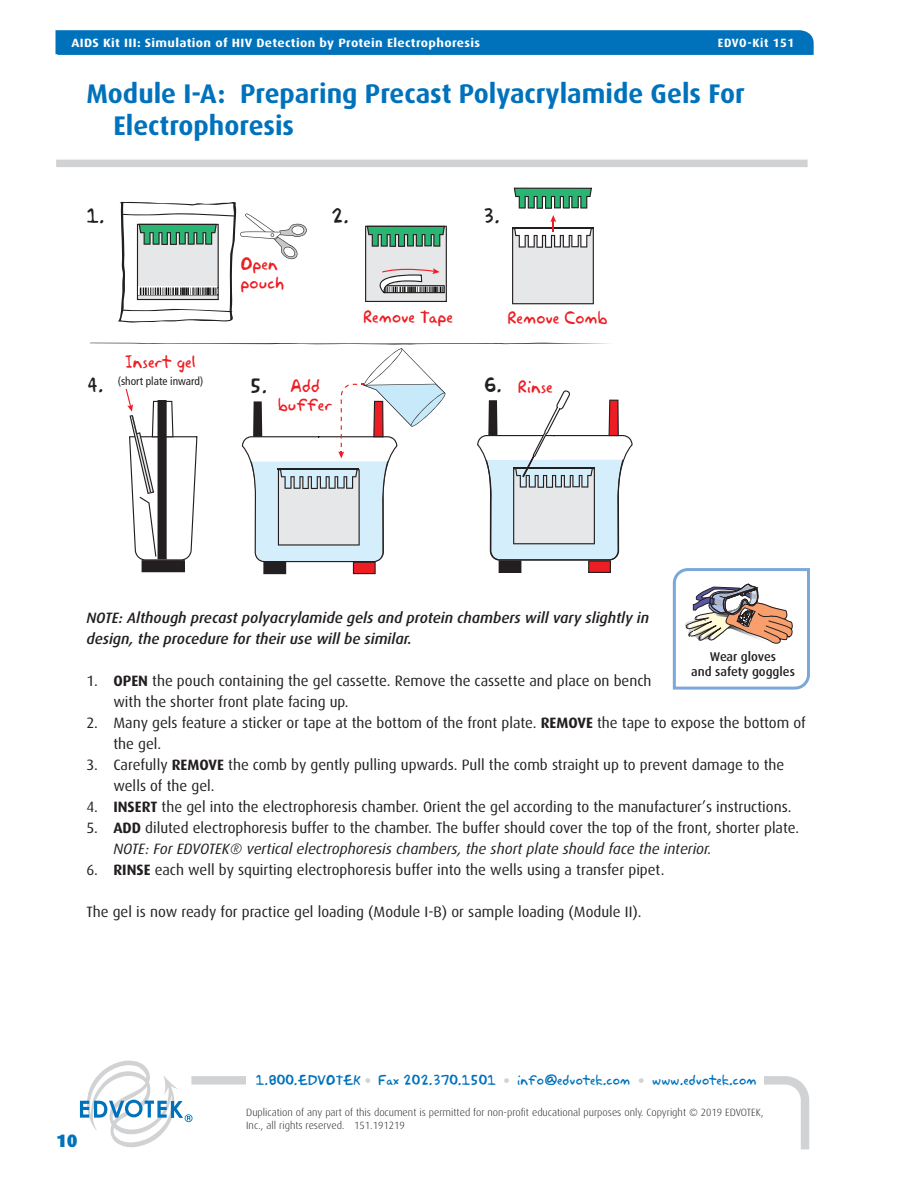
<style>
.page{position:relative;width:918px;height:1188px;background:#fff}
.page>*{position:absolute;margin:0;border:0;box-sizing:border-box;transform-origin:0 0}
.t1{font:700 27px/32.4px "Dax";color:#0072bc}
.t2{font:18.3px "Akbar Plain";color:#231f20}
.t3{font:900 18px "Dax";color:#0072bc}
.t4{font:15.9px/19.2px "Akbar Plain";color:#ee1d23}
.t5{font:15px/21px "Dax";color:#231f20}
.t6{font:italic 500 15px/21px "Dax";color:#231f20}
.t7{font:12.75px "Akbar Plain";color:#0072bc}
.t8{font:500 12.6px/15.1px "Dax";color:#231f20;text-align:center}
.t9{font:700 12px "Dax";letter-spacing:.025em;color:#fff;scale:1.1 1}
.t10{font:700 12px "Dax";letter-spacing:.05em;color:#fff}
.t11{font:condensed 11.4px "Frutiger";color:#231f20}
.t12{font:300 10.5px/12.6px "Dax";color:#231f20}
.s1{font-weight:700}
.s2{font-style:italic}
.s3{font-family:"Frutiger";font-weight:900;color:#d1d2d4}
</style>
<div class="page">
<div style="left:56px;top:160px;width:752px;height:7px;background:#d1d2d4"></div>
<svg style="left:672px;top:568px;width:138px;height:122px"></svg>
<svg style="left:118px;top:202px;width:189px;height:121px"></svg>
<svg style="left:365px;top:226px;width:82px;height:76px;background:#a7bab1"></svg>
<svg style="left:514px;top:188px;width:78px;height:21px;background:#4f9f78"></svg>
<svg style="left:512px;top:215px;width:82px;height:89px"></svg>
<svg style="left:90px;top:343px;width:543px;height:231px"></svg>
<svg style="left:193px;top:1076px;width:616px;height:73px"></svg>
<div style="left:246px;top:1068px;width:517px;height:25px;background:#fff"></div>
<svg style="left:80px;top:1061px;width:113px;height:87px"></svg>
<svg style="left:56px;top:30px;width:758px;height:25px;background:#0373bc"></svg>
<p class="t9" style="left:71px;top:36px;width:373px">AIDS Kit III: Simulation of HIV Detection by Protein Electrophoresis</p>
<p class="t10" style="left:718px;top:36px;width:78px">EDVO-Kit 151</p>
<p class="t10" style="left:720px;top:37px;width:78px">EDVO-Kit 151</p>
<h1 class="t1" style="left:113px;top:77px;width:633px;text-indent:-27px">Module I-A: Preparing Precast Polyacrylamide Gels For<br>Electrophoresis</h1>
<p class="t2" style="left:87px;top:201px;width:19px">1.</p>
<p class="t4" style="left:241px;top:253px;width:45px">Open pouch</p>
<p class="t2" style="left:331px;top:201px;width:19px">2.</p>
<p class="t2" style="left:483px;top:201px;width:19px">3.</p>
<p class="t4" style="left:363px;top:306px;width:91px">Remove Tape</p>
<p class="t4" style="left:508px;top:307px;width:101px">Remove Comb</p>
<p class="t4" style="left:125px;top:351px;width:72px">Insert gel</p>
<p class="t11" style="left:118px;top:375px;width:87px">(short plate inward)</p>
<p class="t4" style="left:278px;top:375px;width:56px;text-align:center">Add buffer</p>
<p class="t4" style="left:518px;top:376px;width:36px">Rinse</p>
<p class="t2" style="left:86px;top:370px;width:19px">4.</p>
<p class="t2" style="left:249px;top:371px;width:19px">5.</p>
<p class="t2" style="left:484px;top:371px;width:19px">6.</p>
<p class="t6" style="left:86px;top:607px;width:564px">NOTE: Although precast polyacrylamide gels and protein chambers will vary slightly in design, the procedure for their use will be similar.</p>
<p class="t5" style="left:113px;top:670px;width:540px;text-indent:-27px">1. <span class="s1">OPEN</span> the pouch containing the gel cassette. Remove the cassette and place on bench with the shorter front plate facing up.</p>
<p class="t5" style="left:113px;top:712px;width:694px;text-indent:-27px">2. Many gels feature a sticker or tape at the bottom of the front plate. <span class="s1">REMOVE</span> the tape to expose the bottom of the gel.</p>
<p class="t5" style="left:113px;top:754px;width:673px;text-indent:-27px">3. Carefully <span class="s1">REMOVE</span> the comb by gently pulling upwards. Pull the comb straight up to prevent damage to the wells of the gel.</p>
<p class="t5" style="left:86px;top:796px;width:707px">4. <span class="s1">INSERT</span> the gel into the electrophoresis chamber. Orient the gel according to the manufacturer’s instructions.</p>
<p class="t5" style="left:113px;top:817px;width:687px;text-indent:-27px">5. <span class="s1">ADD</span> diluted electrophoresis buffer to the chamber. The buffer should cover the top of the front, shorter plate.<br><span class="s2">NOTE: For EDVOTEK® vertical electrophoresis chambers, the short plate should face the interior.</span></p>
<p class="t5" style="left:86px;top:859px;width:580px">6. <span class="s1">RINSE</span> each well by squirting electrophoresis buffer into the wells using a transfer pipet.</p>
<p class="t5" style="left:86px;top:901px;width:557px">The gel is now ready for practice gel loading (Module I-B) or sample loading (Module II).</p>
<p class="t8" style="left:691px;top:649px;width:105px">Wear gloves<br>and safety goggles</p>
<p class="t7" style="left:256px;top:1070px;width:502px">1.800.EDVOTEK <span class="s3">•</span> Fax 202.370.1501 <span class="s3">•</span> info@edvotek.com <span class="s3">•</span> www.edvotek.com</p>
<p class="t3" style="left:56px;top:1130px;width:23px">10</p>
<p class="t12" style="left:246px;top:1106px;width:519px">Duplication of any part of this document is permitted for non-profit educational purposes only. Copyright © 2019 EDVOTEK,<br>Inc., all rights reserved. 151.191219</p>
</div>
